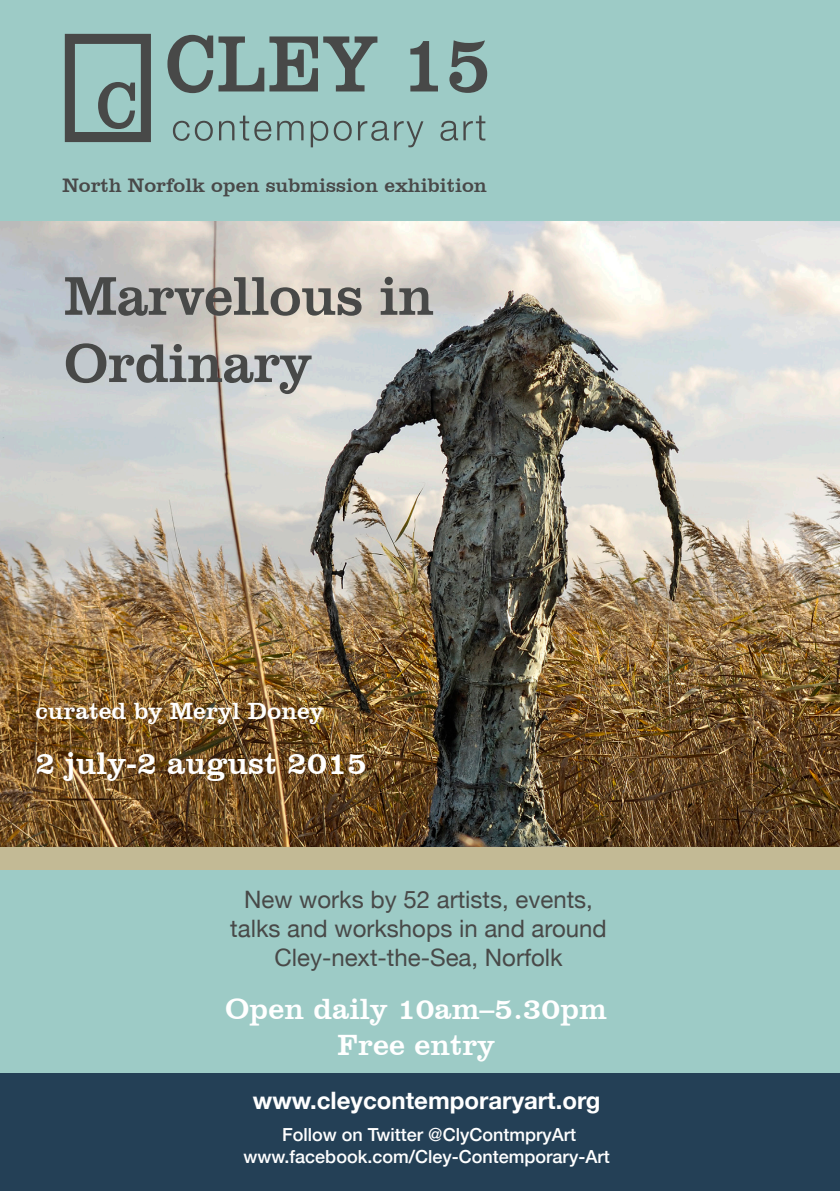
<style>
.page{position:relative;width:840px;height:1191px;background:#fff}
.page>*{position:absolute;margin:0;border:0;box-sizing:border-box;transform-origin:0 0}
.t1{font:75.4px "Clarendon BT";color:#484948;scale:.9 1}
.t2{font:56px/67.2px "Clarendon BT";letter-spacing:-.01em;color:#484948}
.t3{font:32px "Clarendon BT";color:#fff}
.t4{font:30px "Clarendon BT";color:#fff}
.t5{font:24px/28.8px "Helvetica Neue";color:#484948;text-align:center}
.t6{font:700 24px "Helvetica Neue";color:#fff}
.t7{font:24px "Clarendon BT";color:#fff}
.t8{font:20px "Clarendon BT";color:#494949}
.t9{font:500 18px/21.6px "Helvetica Neue";color:#fff;text-align:center}
</style>
<div class="page">
<div style="left:0;top:0;width:839px;height:1191px;background:#9dcbc6"></div>
<img style="left:0;top:221px;width:839px;height:626px">
<svg style="left:167px;top:35px;width:210px;height:58px"></svg>
<svg style="left:410px;top:41px;width:28px;height:50px"></svg>
<svg style="left:449px;top:40px;width:38px;height:53px"></svg>
<svg style="left:173px;top:121px;width:40px;height:20px"></svg>
<svg style="left:219px;top:116px;width:52px;height:25px"></svg>
<svg style="left:277px;top:121px;width:26px;height:19px"></svg>
<svg style="left:310px;top:121px;width:41px;height:26px"></svg>
<svg style="left:358px;top:121px;width:65px;height:26px"></svg>
<svg style="left:440px;top:116px;width:45px;height:25px"></svg>
<div style="left:65px;top:34px;width:86px;height:108px;border:10px solid #484948"></div>
<svg style="left:98px;top:82px;width:37px;height:47px"></svg>
<div style="left:0;top:847px;width:839px;height:23px;background:#c3ba95"></div>
<div style="left:0;top:1073px;width:839px;height:118px;background:#244056"></div>
<p class="t8" style="left:62px;top:173px;width:426px">North Norfolk open submission exhibition</p>
<p class="t1" style="left:165px;top:232px;width:336px">CLEY 15</p>
<p class="t2" style="left:64px;top:261px;width:371px">Marvellous in<br>Ordinary</p>
<p class="t7" style="left:35px;top:695px;width:290px">curated by Meryl Doney</p>
<p class="t3" style="left:35px;top:743px;width:333px">2 july-2 august 2015</p>
<p class="t5" style="left:230px;top:886px;width:378px">New works by 52 artists, events, talks and workshops in and around<br>Cley-next-the-Sea, Norfolk</p>
<p class="t4" style="left:225px;top:989px;width:383px">Open daily 10am–5.30pm</p>
<p class="t4" style="left:337px;top:1025px;width:159px">Free entry</p>
<p class="t6" style="left:253px;top:1081px;width:349px">www.cleycontemporaryart.org</p>
<p class="t9" style="left:243px;top:1123px;width:367px">Follow on Twitter @ClyContmpryArt www.facebook.com/Cley-Contemporary-Art</p>
</div>
